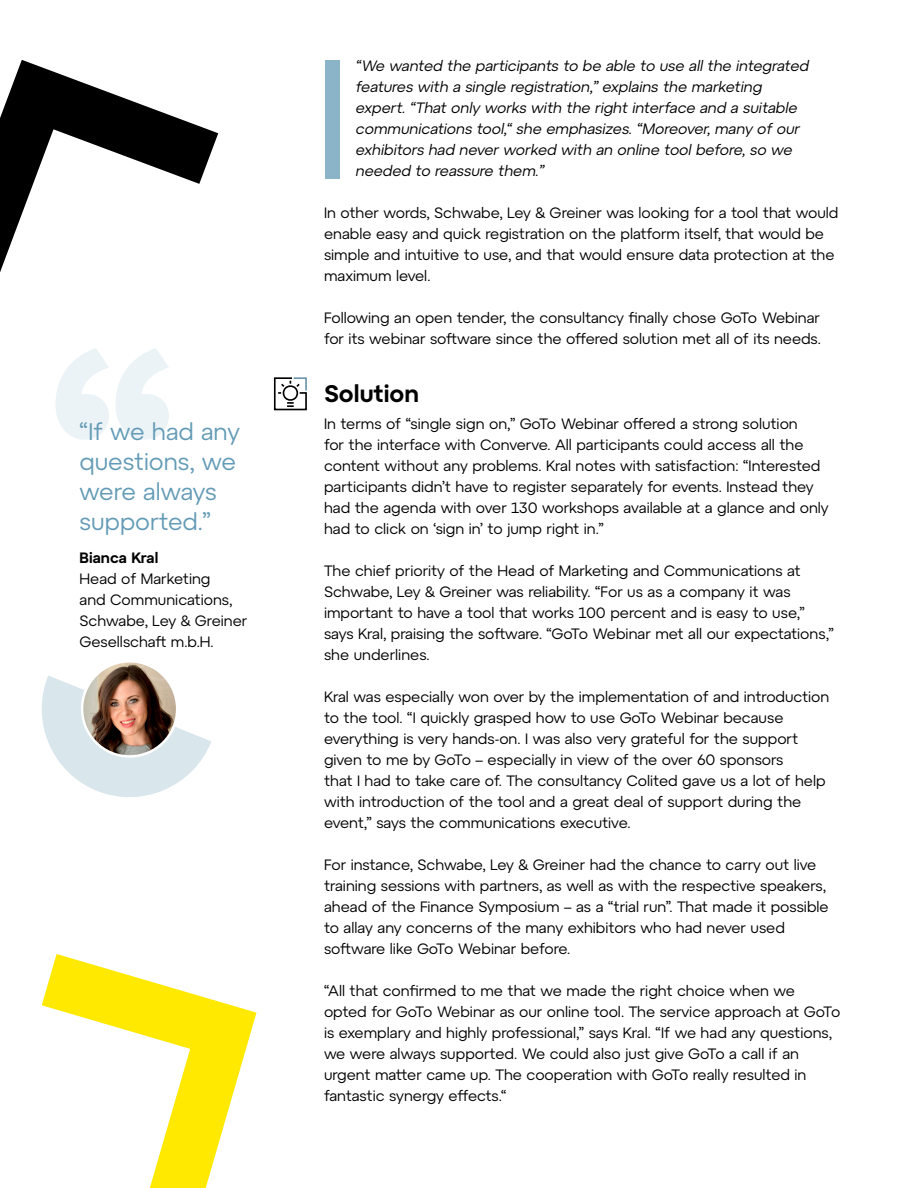
<style>
.page{position:relative;width:918px;height:1188px;background:#fff}
.page>*{position:absolute;margin:0;border:0;box-sizing:border-box;transform-origin:0 0}
.t1{font:24px/30px "Atyp BL Text";color:#639bb6}
.t2{font:600 24px "Atyp BL Text";color:#000}
.t3{font:15px/21px "Atyp BL Text";color:#000}
.t4{font:italic 15px/21px "Atyp BL Text";color:#000}
.t5{font:600 15px "Atyp BL Text";color:#000}
</style>
<div class="page">
<svg style="left:56px;top:348px;width:113px;height:92px"></svg>
<svg style="left:42px;top:675px;width:169px;height:122px"></svg>
<div style="left:326px;top:60px;width:14px;height:119px;background:#8cb4c8"></div>
<img style="left:83px;top:663px;width:93px;height:92px;border-radius:46px">
<svg style="left:0;top:60px;width:218px;height:212px"></svg>
<svg style="left:42px;top:954px;width:215px;height:234px"></svg>
<svg style="left:274px;top:377px;width:33px;height:33px"></svg>
<h1 class="t1" style="left:80px;top:416px;width:162px">“If we had any questions, we were always supported.”</h1>
<p class="t5" style="left:80px;top:549px;width:80px">Bianca Kral</p>
<p class="t3" style="left:80px;top:568px;width:169px">Head of Marketing<br>and Communications,<br>Schwabe, Ley &amp; Greiner<br>Gesellschaft m.b.H.</p>
<p class="t4" style="left:355px;top:55px;width:458px">“We wanted the participants to be able to use all the integrated features with a single registration,” explains the marketing expert. “That only works with the right interface and a suitable communications tool,“ she emphasizes. “Moreover, many of our exhibitors had never worked with an online tool before, so we needed to reassure them.”</p>
<p class="t3" style="left:324px;top:202px;width:516px">In other words, Schwabe, Ley &amp; Greiner was looking for a tool that would enable easy and quick registration on the platform itself, that would be simple and intuitive to use, and that would ensure data protection at the maximum level.</p>
<p class="t3" style="left:324px;top:307px;width:499px">Following an open tender, the consultancy finally chose GoTo Webinar for its webinar software since the offered solution met all of its needs.</p>
<h1 class="t2" style="left:324px;top:379px;width:97px">Solution</h1>
<p class="t3" style="left:324px;top:413px;width:506px">In terms of “single sign on,” GoTo Webinar offered a strong solution<br>for the interface with Converve. All participants could access all the content without any problems. Kral notes with satisfaction: “Interested participants didn’t have to register separately for events. Instead they had the agenda with over 130 workshops available at a glance and only had to click on ‘sign in’ to jump right in.”</p>
<p class="t3" style="left:324px;top:560px;width:511px">The chief priority of the Head of Marketing and Communications at Schwabe, Ley &amp; Greiner was reliability. “For us as a company it was important to have a tool that works 100 percent and is easy to use,” says Kral, praising the software. “GoTo Webinar met all our expectations,” she underlines.</p>
<p class="t3" style="left:324px;top:686px;width:507px">Kral was especially won over by the implementation of and introduction to the tool. “I quickly grasped how to use GoTo Webinar because everything is very hands-on. I was also very grateful for the support given to me by GoTo – especially in view of the over 60 sponsors<br>that I had to take care of. The consultancy Colited gave us a lot of help with introduction of the tool and a great deal of support during the event,” says the communications executive.</p>
<p class="t3" style="left:324px;top:854px;width:506px">For instance, Schwabe, Ley &amp; Greiner had the chance to carry out live training sessions with partners, as well as with the respective speakers, ahead of the Finance Symposium – as a “trial run”. That made it possible to allay any concerns of the many exhibitors who had never used software like GoTo Webinar before.</p>
<p class="t3" style="left:324px;top:980px;width:518px">“All that confirmed to me that we made the right choice when we opted for GoTo Webinar as our online tool. The service approach at GoTo is exemplary and highly professional,” says Kral. “If we had any questions, we were always supported. We could also just give GoTo a call if an urgent matter came up. The cooperation with GoTo really resulted in fantastic synergy effects.“</p>
</div>
